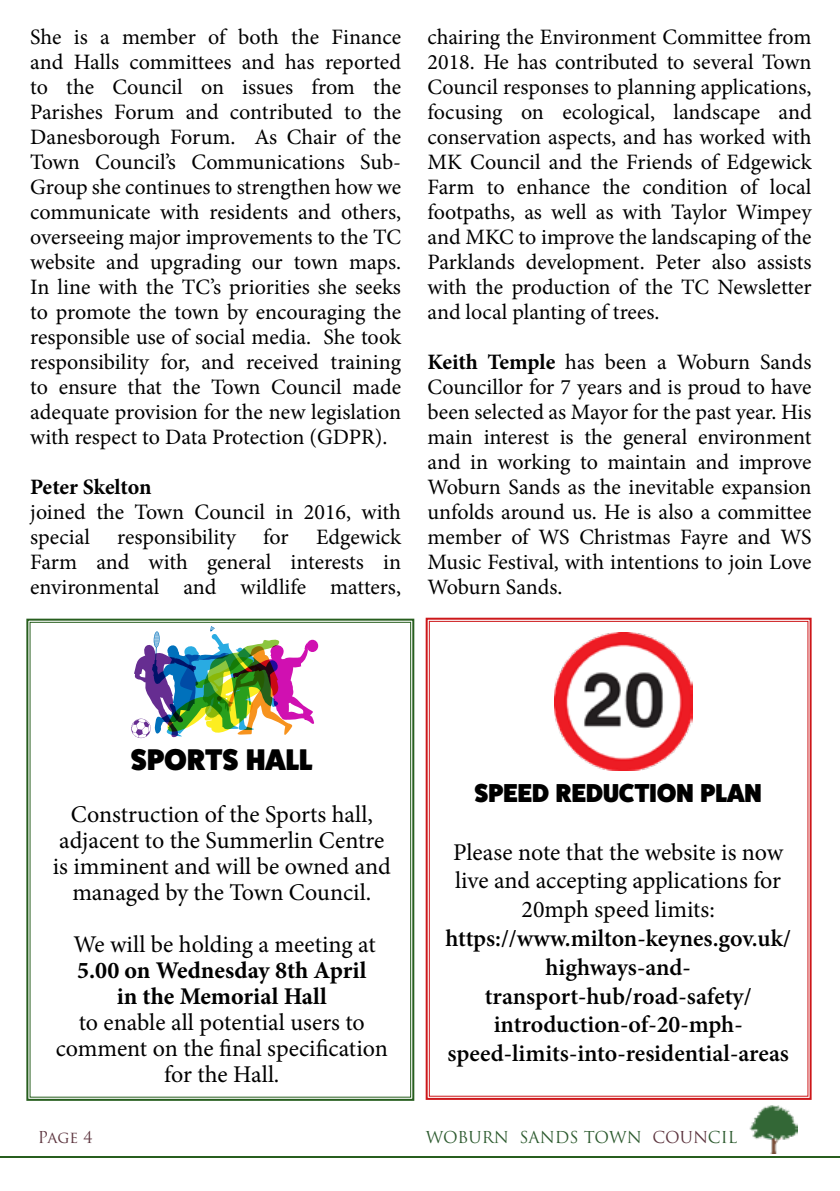
<style>
.page{position:relative;width:840px;height:1191px;background:#fff}
.page>*{position:absolute;margin:0;border:0;box-sizing:border-box;transform-origin:0 0}
.t1{font:800 30px "Fat Frank";color:#000}
.t2{font:800 26px "Fat Frank";color:#000}
.t3{font:24px/26px "Minion Pro";color:#000;text-align:center}
.t4{font:600 24px/28.8px "Minion Pro";color:#000;text-align:center}
.t5{font:700 24px/26px "Minion Pro";color:#000;text-align:center}
.t6{font:22px/25px "Minion Pro";color:#000;text-align:justify}
.t7{font:700 22px "Minion Pro";letter-spacing:-.005em;color:#000}
.t8{font:16px "Trajan Pro";color:#2c5a2e}
.t9{font:16px "Trajan Pro";color:#5d353f}
.s1{font-weight:700}
.s2{color:#5d353f}
</style>
<div class="page">
<hr style="left:0;top:1156px;width:839px;height:2px;background:#275e1e">
<img style="left:749px;top:1105px;width:48px;height:48px">
<svg style="left:26px;top:618px;width:389px;height:483px"></svg>
<svg style="left:425px;top:617px;width:387px;height:483px"></svg>
<div style="left:306px;top:640px;width:12px;height:12px;background:#d010b1;border-radius:50%"></div>
<svg style="left:131px;top:626px;width:183px;height:112px"></svg>
<img style="left:554px;top:632px;width:138px;height:138px">
<p class="t6" style="left:30px;top:25px;width:372px">She is a member of both the Finance and Halls committees and has reported to the Council on issues from the Parishes Forum and contributed to the Danesborough Forum. As Chair of the Town Council’s Communications Sub-Group she continues to strengthen how we communicate with residents and others, overseeing major improvements to the TC website and upgrading our town maps.<br>In line with the TC’s priorities she seeks to promote the town by encouraging the responsible use of social media. She took responsibility for, and received training to ensure that the Town Council made adequate provision for the new legislation with respect to Data Protection (GDPR).</p>
<p class="t7" style="left:30px;top:472px;width:123px">Peter Skelton</p>
<p class="t6" style="left:30px;top:500px;width:372px">joined the Town Council in 2016, with special responsibility for Edgewick Farm and with general interests in environmental and wildlife matters,</p>
<p class="t6" style="left:427px;top:25px;width:385px">chairing the Environment Committee from 2018. He has contributed to several Town Council responses to planning applications, focusing on ecological, landscape and conservation aspects, and has worked with MK Council and the Friends of Edgewick Farm to enhance the condition of local footpaths, as well as with Taylor Wimpey and MKC to improve the landscaping of the Parklands development. Peter also assists with the production of the TC Newsletter and local planting of trees.</p>
<p class="t6" style="left:427px;top:350px;width:385px"><span class="s1">Keith Temple</span> has been a Woburn Sands Councillor for 7 years and is proud to have been selected as Mayor for the past year. His main interest is the general environment and in working to maintain and improve Woburn Sands as the inevitable expansion unfolds around us. He is also a committee member of WS Christmas Fayre and WS Music Festival, with intentions to join Love Woburn Sands.</p>
<h1 class="t1" style="left:131px;top:743px;width:183px">SPORTS HALL</h1>
<p class="t3" style="left:53px;top:802px;width:339px">Construction of the Sports hall, adjacent to the Summerlin Centre is imminent and will be owned and managed by the Town Council.</p>
<p class="t3" style="left:73px;top:932px;width:303px">We will be holding a meeting at</p>
<p class="t5" style="left:77px;top:957px;width:290px">5.00 on Wednesday 8th April in the Memorial Hall</p>
<p class="t3" style="left:56px;top:1010px;width:333px">to enable all potential users to comment on the final specification for the Hall.</p>
<p class="t2" style="left:474px;top:778px;width:288px">SPEED REDUCTION PLAN</p>
<p class="t3" style="left:453px;top:837px;width:331px;line-height:28.8px">Please note that the website is now live and accepting applications for<br>20mph speed limits:</p>
<p class="t4" style="left:445px;top:923px;width:347px">https://www.milton-keynes.gov.uk/ highways-and&shy;transport-hub/road-safety/ introduction-of-20-mph&shy;speed-limits-into-residential-areas</p>
<p class="t9" style="left:38px;top:1127px;width:56px">Page 4</p>
<p class="t8" style="left:425px;top:1126px;width:313px">WOBURN SANDS TOWN <span class="s2">COUN</span>CIL</p>
</div>
